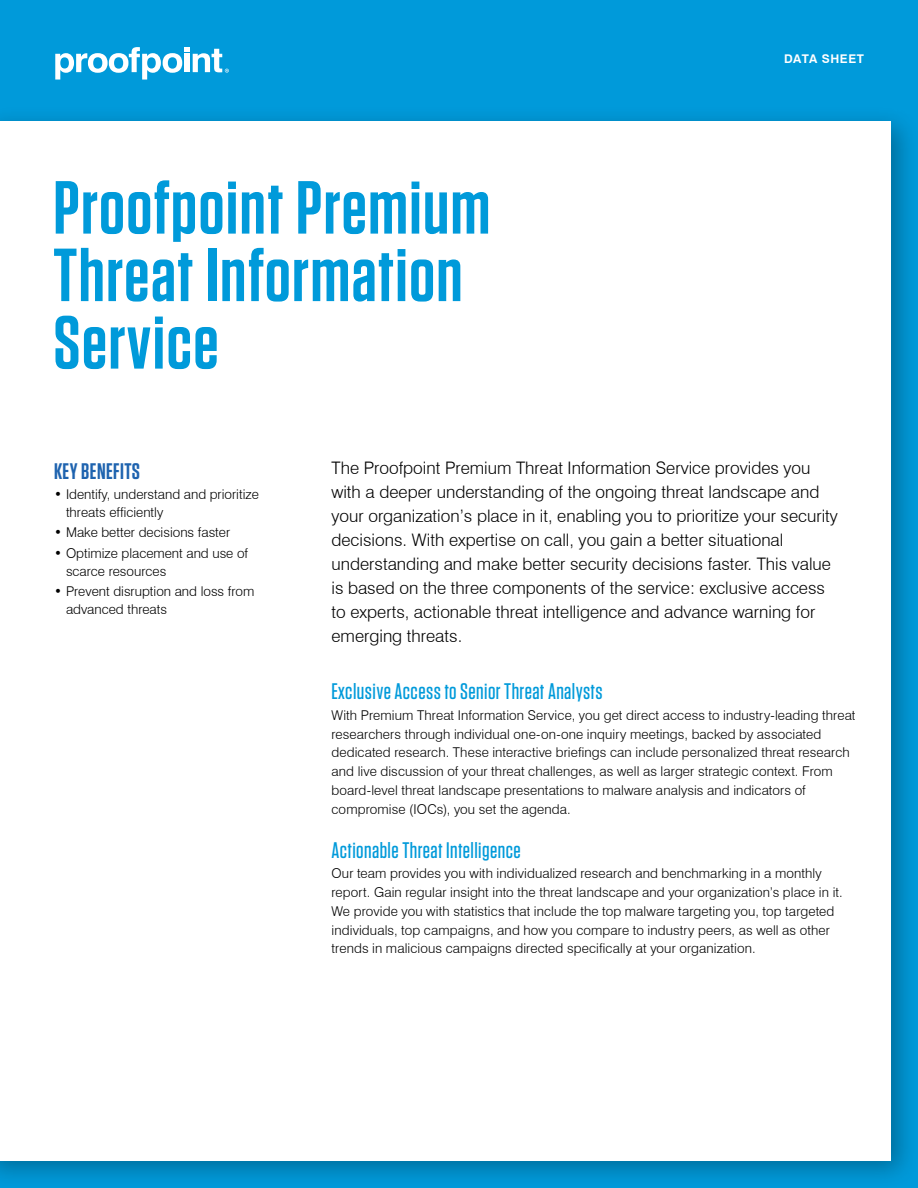
<style>
.page{position:relative;width:918px;height:1188px;background:#009ada}
.page>*{position:absolute;margin:0;border:0;box-sizing:border-box;transform-origin:0 0}
.t1{font:600 75px/67.5px "Tungsten";letter-spacing:.02em;color:#009ada}
.t2{font:500 22.5px "Tungsten";letter-spacing:.02em;color:#009ada}
.t3{font:600 22.5px "Tungsten";letter-spacing:.02em;color:#1e63af}
.t4{font:300 17.25px/24px "Swiss 721 BT";color:#000}
.t5{font:300 13.5px/18.8px "Swiss 721 BT";letter-spacing:.005em;color:#000}
.t6{font:700 12px "Swiss 721 BT";letter-spacing:.05em;color:#fff}
</style>
<div class="page">
<div style="left:0;top:105px;width:918px;height:1083px;background:#000;opacity:.3"></div>
<div style="left:0;top:122px;width:891px;height:1039px;background:#fff"></div>
<svg style="left:55px;top:47px;width:174px;height:33px"></svg>
<h1 class="t1" style="left:53px;top:175px;width:438px">Proofpoint Premium<br>Threat Information<br>Service</h1>
<p class="t6" style="left:784px;top:51px;width:81px">DATA SHEET</p>
<h2 class="t3" style="left:54px;top:459px;width:88px">KEY BENEFITS</h2>
<p class="t5" style="left:66px;top:485px;width:194px;line-height:18px;text-indent:-12px">• Identify, understand and prioritize threats efficiently</p>
<p class="t5" style="left:54px;top:523px;width:178px">• Make better decisions faster</p>
<p class="t5" style="left:66px;top:544px;width:184px;line-height:18px;text-indent:-12px">• Optimize placement and use of scarce resources</p>
<p class="t5" style="left:66px;top:582px;width:190px;line-height:18px;text-indent:-12px">• Prevent disruption and loss from advanced threats</p>
<p class="t4" style="left:332px;top:456px;width:508px">The Proofpoint Premium Threat Information Service provides you with a deeper understanding of the ongoing threat landscape and your organization’s place in it, enabling you to prioritize your security decisions. With expertise on call, you gain a better situational understanding and make better security decisions faster. This value is based on the three components of the service: exclusive access to experts, actionable threat intelligence and advance warning for emerging threats.</p>
<h2 class="t2" style="left:332px;top:679px;width:273px">Exclusive Access to Senior Threat Analysts</h2>
<p class="t5" style="left:332px;top:706px;width:526px">With Premium Threat Information Service, you get direct access to industry-leading threat researchers through individual one-on-one inquiry meetings, backed by associated dedicated research. These interactive briefings can include personalized threat research and live discussion of your threat challenges, as well as larger strategic context. From board-level threat landscape presentations to malware analysis and indicators of compromise (IOCs), you set the agenda.</p>
<h2 class="t2" style="left:332px;top:838px;width:191px">Actionable Threat Intelligence</h2>
<p class="t5" style="left:332px;top:864px;width:513px">Our team provides you with individualized research and benchmarking in a monthly report. Gain regular insight into the threat landscape and your organization’s place in it.<br>We provide you with statistics that include the top malware targeting you, top targeted individuals, top campaigns, and how you compare to industry peers, as well as other trends in malicious campaigns directed specifically at your organization.</p>
</div>
